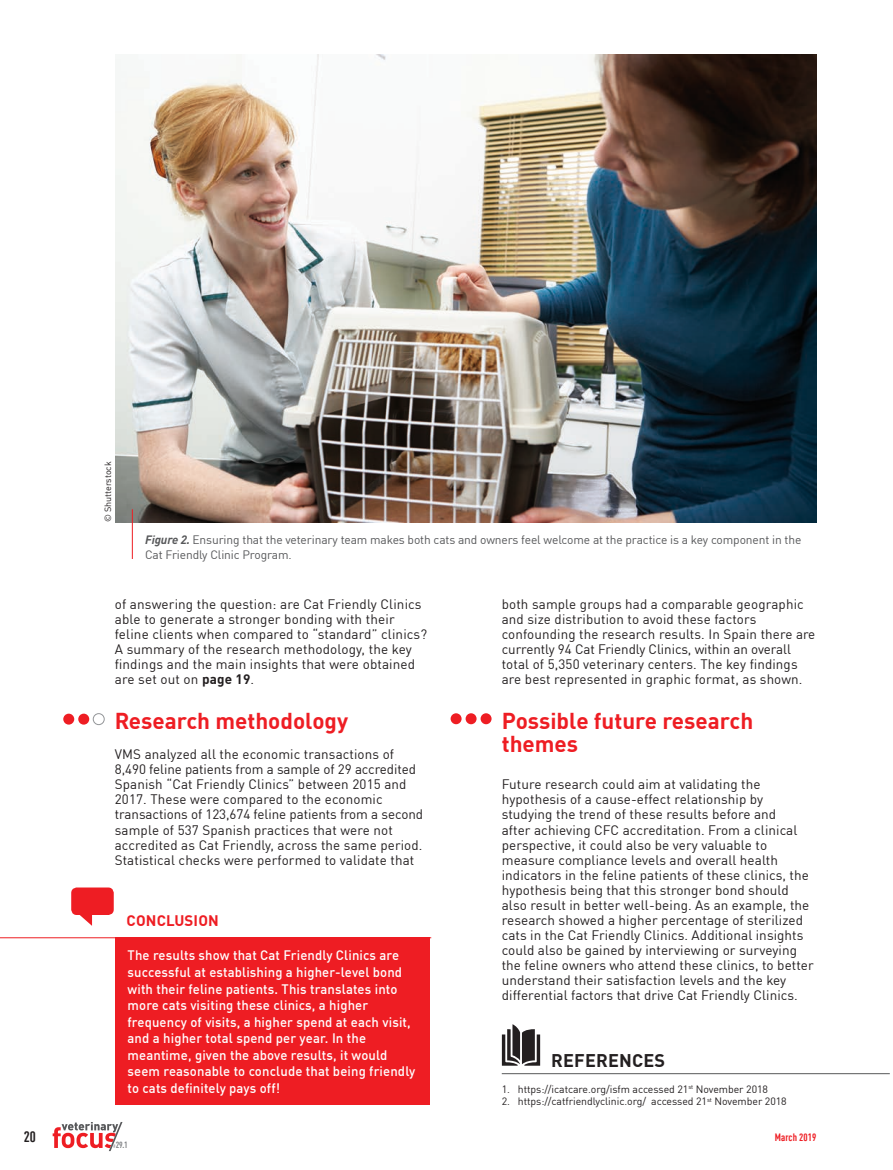
<style>
.page{position:relative;width:893px;height:1170px;background:#fff}
.page>*{position:absolute;margin:0;border:0;box-sizing:border-box;transform-origin:0 0}
.inter_niveau_1{font:700 22.5px/22.5px "DIN Pro";color:#ee1d23}
.REFERENCES{font:700 18px "DIN Pro";letter-spacing:.01em;color:#231f20}
.titre_encadré_rouge{font:700 15px "DIN Pro";letter-spacing:.01em;color:#ee1d23}
.t1{font:700 condensed 15px "DIN Pro";color:#231f20}
.GB_texte_courant{font:13.5px/15px "DIN Pro";letter-spacing:.005em;color:#231f20}
.texte_encadré_rouge{font:500 13.5px/16.5px "DIN Pro";letter-spacing:.01em;color:#fff}
.titre_legende_HAUT{font:12px/15px "DIN Pro";letter-spacing:-.01em;color:#57585a}
.t2{font:10.5px "DIN Pro";letter-spacing:-.005em;color:#231f20}
.t3{font:700 condensed 10.5px "DIN Pro";letter-spacing:.01em;color:#ee1d23}
.t4{font:9px "DIN Pro";color:#231f20}
.t5{font:700 condensed 8.85px "DIN Pro";color:#808285}
.s1{font-weight:700;font-style:italic}
.s2{font-weight:700}
.s3{font-weight:400;font-size:5.25px}
</style>
<div class="page">
<div style="left:63px;top:713px;width:11px;height:11px;background:#ee1d23;border-radius:50%"></div>
<div style="left:78px;top:713px;width:11px;height:11px;background:#ee1d23;border-radius:50%"></div>
<div style="left:93px;top:713px;width:12px;height:12px;border:1px solid #939598;border-radius:50%"></div>
<hr style="left:502px;top:1073px;width:388px;height:1px;background:#57585a">
<svg style="left:502px;top:1024px;width:38px;height:41px"></svg>
<div style="left:115px;top:937px;width:314px;height:168px;background:#ee1d23"></div>
<hr style="left:0;top:937px;width:431px;height:1px;background:#ee1d23">
<svg style="left:71px;top:887px;width:43px;height:38px"></svg>
<img style="left:115px;top:54px;width:701px;height:468px">
<hr style="left:132px;top:509px;width:1px;height:50px;background:#ee1d23">
<div style="left:451px;top:713px;width:11px;height:11px;background:#ee1d23;border-radius:50%"></div>
<div style="left:466px;top:713px;width:11px;height:11px;background:#ee1d23;border-radius:50%"></div>
<div style="left:481px;top:713px;width:11px;height:11px;background:#ee1d23;border-radius:50%"></div>
<svg style="left:53px;top:1122px;width:70px;height:28px"></svg>
<p class="t4" style="left:101px;top:522px;width:62px;rotate:-90deg">© Shutterstock</p>
<p class="titre_legende_HAUT" style="left:145px;top:531px;width:658px"><span class="s1">Figure 2.</span> Ensuring that the veterinary team makes both cats and owners feel welcome at the practice is a key component in the<br>Cat Friendly Clinic Program.</p>
<p class="GB_texte_courant" style="left:502px;top:596px;width:315px">both sample groups had a comparable geographic and size distribution to avoid these factors confounding the research results. In Spain there are currently 94 Cat Friendly Clinics, within an overall total of 5,350 veterinary centers. The key findings are best represented in graphic format, as shown.</p>
<p class="inter_niveau_1" style="left:502px;top:708px;width:253px">Possible future research themes</p>
<p class="GB_texte_courant" style="left:502px;top:776px;width:313px">Future research could aim at validating the hypothesis of a cause-effect relationship by studying the trend of these results before and<br>after achieving CFC accreditation. From a clinical perspective, it could also be very valuable to measure compliance levels and overall health indicators in the feline patients of these clinics, the hypothesis being that this stronger bond should also result in better well-being. As an example, the research showed a higher percentage of sterilized cats in the Cat Friendly Clinics. Additional insights could also be gained by interviewing or surveying the feline owners who attend these clinics, to better understand their satisfaction levels and the key differential factors that drive Cat Friendly Clinics.</p>
<p class="GB_texte_courant" style="left:115px;top:596px;width:314px">of answering the question: are Cat Friendly Clinics able to generate a stronger bonding with their feline clients when compared to “standard” clinics?<br>A summary of the research methodology, the key findings and the main insights that were obtained are set out on <span class="s2">page 19</span>.</p>
<p class="inter_niveau_1" style="left:115px;top:708px;width:235px">Research methodology</p>
<p class="GB_texte_courant" style="left:115px;top:746px;width:310px">VMS analyzed all the economic transactions of 8,490 feline patients from a sample of 29 accredited Spanish “Cat Friendly Clinics” between 2015 and 2017. These were compared to the economic transactions of 123,674 feline patients from a second sample of 537 Spanish practices that were not accredited as Cat Friendly, across the same period.<br>Statistical checks were performed to validate that</p>
<p class="titre_encadré_rouge" style="left:127px;top:908px;width:94px">CONCLUSION</p>
<p class="texte_encadré_rouge" style="left:128px;top:946px;width:289px">The results show that Cat Friendly Clinics are successful at establishing a higher-level bond with their feline patients. This translates into more cats visiting these clinics, a higher frequency of visits, a higher spend at each visit, and a higher total spend per year. In the meantime, given the above results, it would seem reasonable to conclude that being friendly to cats definitely pays off!</p>
<p class="REFERENCES" style="left:551px;top:1045px;width:115px">REFERENCES</p>
<p class="t2" style="left:502px;top:1080px;width:268px">1. https://icatcare.org/isfm accessed 21<sup>st</sup> November 2018</p>
<p class="t2" style="left:502px;top:1093px;width:286px">2. https://catfriendlyclinic.org/ accessed 21<sup>st</sup> November 2018</p>
<p class="t1" style="left:24px;top:1125px;width:14px">20</p>
<p class="t3" style="left:775px;top:1128px;width:43px">March 2019</p>
<p class="t5" style="left:113px;top:1138px;width:16px"><span class="s3">#</span>29.1</p>
</div>
